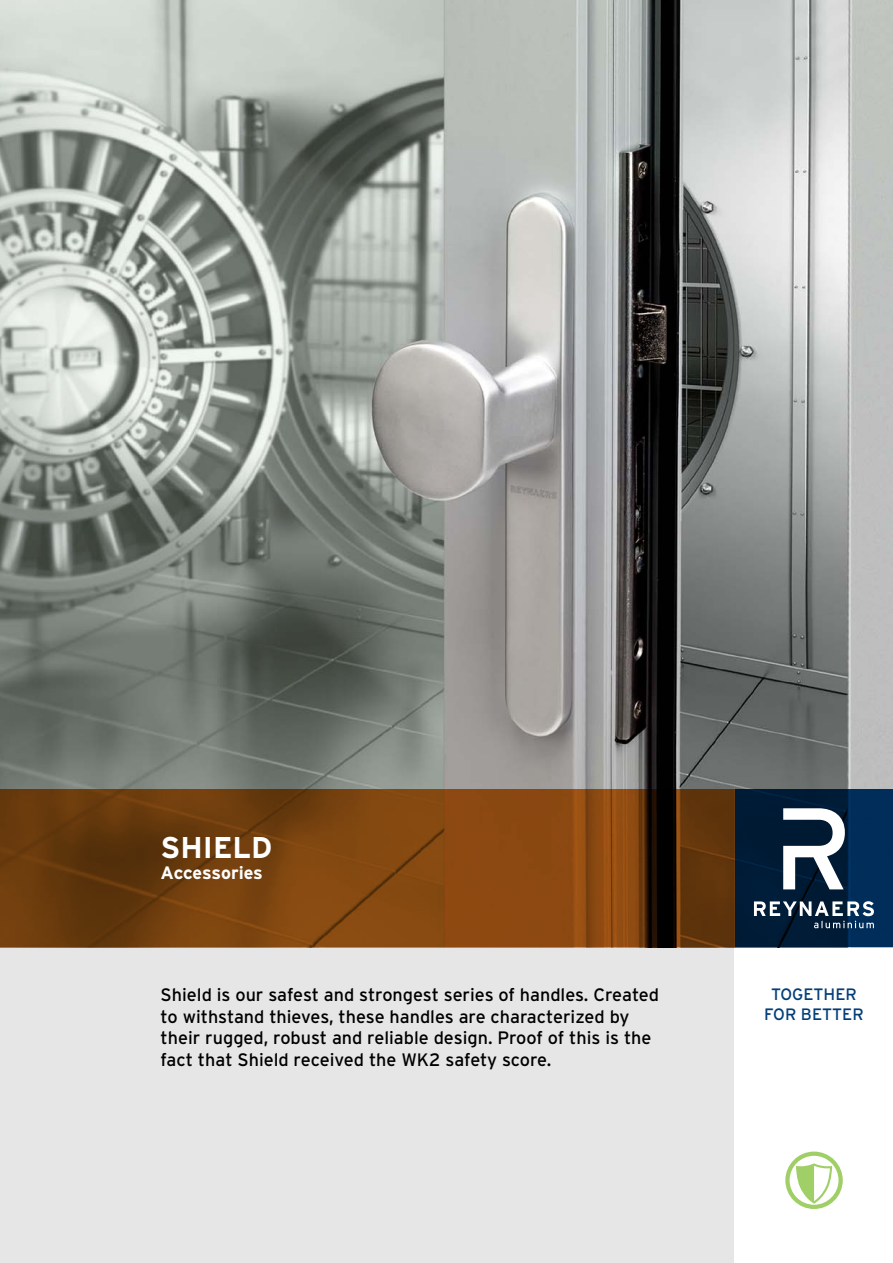
<style>
.page{position:relative;width:893px;height:1263px;background:#fff}
.page>*{position:absolute;margin:0;border:0;box-sizing:border-box;transform-origin:0 0}
.t1{font:700 30px "Interstate Rey";color:#fff}
.t2{font:18px/21.6px "Interstate Rey";color:#000}
.t3{font:700 18px "Interstate Rey";letter-spacing:-.01em;color:#fff}
.t4{font:16.5px/19.8px "Interstate Rey";color:#003e7a;text-align:center}
</style>
<div class="page">
<img style="left:0;top:0;width:893px;height:789px">
<svg style="left:735px;top:789px;width:158px;height:158px;background:#002243"></svg>
<svg style="left:783px;top:808px;width:62px;height:81px"></svg>
<svg style="left:754px;top:901px;width:120px;height:27px"></svg>
<svg style="left:785px;top:1151px;width:58px;height:58px"></svg>
<svg style="left:0;top:789px;width:734px;height:474px;background:#c0ae9d"></svg>
<h1 class="t1" style="left:161px;top:829px;width:113px">SHIELD</h1>
<p class="t3" style="left:161px;top:862px;width:104px">Accessories</p>
<p class="t2" style="left:161px;top:984px;width:500px">Shield is our safest and strongest series of handles. Created to withstand thieves, these handles are characterized by their rugged, robust and reliable design. Proof of this is the fact that Shield received the WK2 safety score.</p>
<p class="t4" style="left:764px;top:984px;width:101px">TOGETHER<br>FOR BETTER</p>
</div>
